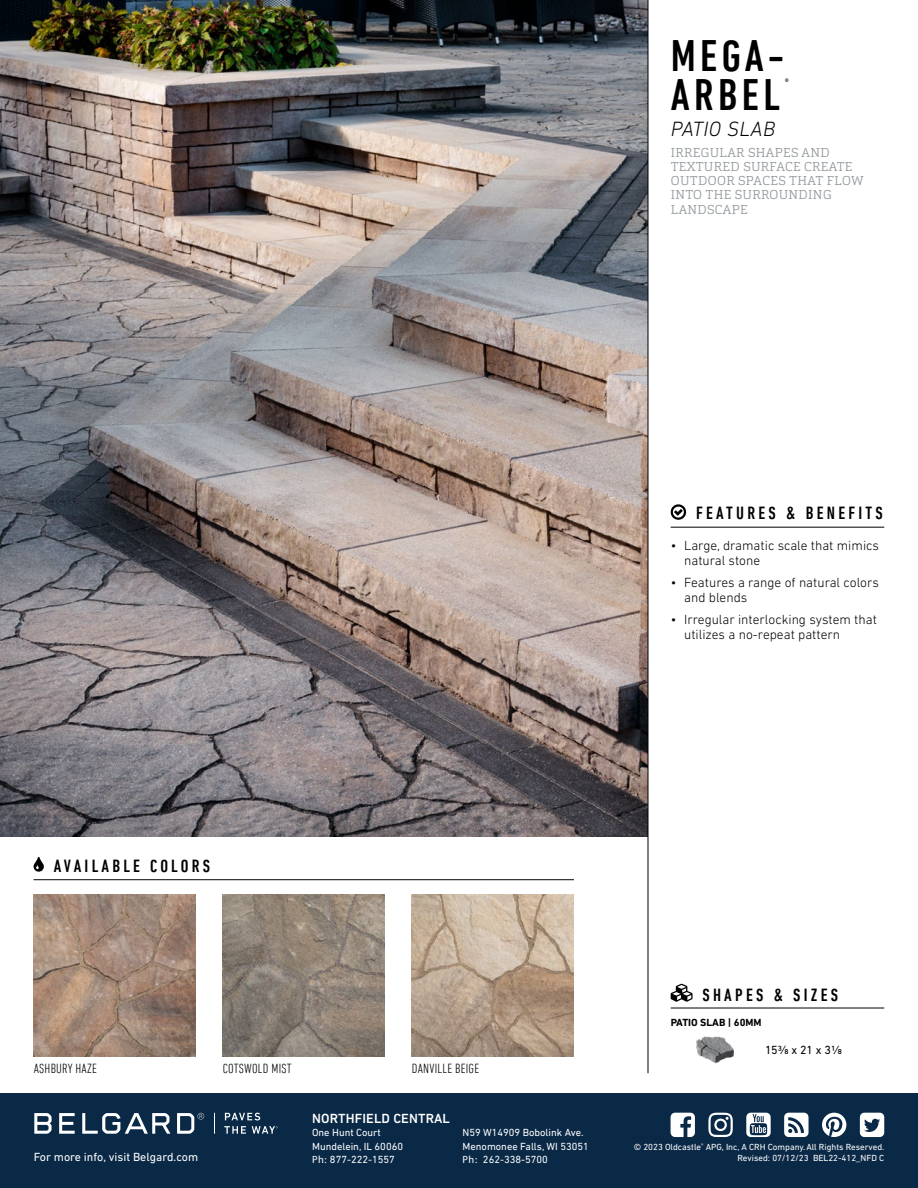
<style>
.page{position:relative;width:918px;height:1188px;background:#fff}
.page>*{position:absolute;margin:0;border:0;box-sizing:border-box;transform-origin:0 0}
.t1{font:500 condensed 45px/39px "DIN Next LT Pro";letter-spacing:.1em;color:#000}
.t2{font:italic 300 21px "DIN Next LT Pro";letter-spacing:.02em;color:#000}
.t3{font:500 condensed 18px "DIN Next LT Pro";letter-spacing:.18em;color:#000}
.t4{font:300 13.5px/15px "DIN Next LT Pro";color:#000}
.t5{font:300 condensed 13.5px "DIN Next LT Pro";letter-spacing:.02em;color:#000}
.t6{font:500 13.5px "DIN Next LT Pro";letter-spacing:.01em;color:#fff}
.t7{font:300 12.75px/14.2px "Cargan";letter-spacing:.02em;color:#959b9f}
.t8{font:12px "DIN Next LT Pro";color:#fff}
.t9{font:12px "DIN Next LT Pro";letter-spacing:-.01em;color:#000}
.t10{font:10.5px/13.5px "DIN Next LT Pro";color:#fff}
.t11{font:700 10.5px "DIN Next LT Pro";color:#000}
.t12{font:500 condensed 9.6px "DIN Next LT Pro";color:#000}
.t13{font:9px "DIN Next LT Pro";color:#fff}
.s1{font-family:"Myriad Pro"}
</style>
<div class="page">
<div style="left:0;top:1094px;width:918px;height:94px;background:#0a2947"></div>
<hr style="left:671px;top:527px;width:213px;height:1px;background:#000">
<svg style="left:671px;top:504px;width:15px;height:16px"></svg>
<img style="left:0;top:0;width:648px;height:836px">
<img style="left:34px;top:894px;width:162px;height:162px">
<img style="left:223px;top:894px;width:162px;height:162px">
<img style="left:412px;top:894px;width:162px;height:162px">
<hr style="left:34px;top:879px;width:540px;height:1px;background:#000">
<svg style="left:34px;top:857px;width:10px;height:15px"></svg>
<hr style="left:671px;top:1008px;width:213px;height:1px;background:#000">
<svg style="left:671px;top:984px;width:22px;height:18px"></svg>
<img style="left:696px;top:1036px;width:38px;height:27px">
<hr style="left:648px;top:0;width:1px;height:1073px;background:#000">
<svg style="left:225px;top:1113px;width:35px;height:7px"></svg>
<svg style="left:224px;top:1126px;width:22px;height:8px"></svg>
<svg style="left:34px;top:1113px;width:18px;height:21px"></svg>
<svg style="left:59px;top:1113px;width:16px;height:21px"></svg>
<svg style="left:82px;top:1113px;width:88px;height:21px"></svg>
<svg style="left:177px;top:1113px;width:27px;height:21px"></svg>
<svg style="left:214px;top:1113px;width:1px;height:21px"></svg>
<svg style="left:252px;top:1126px;width:26px;height:8px"></svg>
<svg style="left:822px;top:1113px;width:24px;height:24px"></svg>
<svg style="left:708px;top:1113px;width:25px;height:24px"></svg>
<svg style="left:671px;top:1113px;width:24px;height:24px"></svg>
<svg style="left:860px;top:1113px;width:24px;height:24px"></svg>
<svg style="left:746px;top:1113px;width:25px;height:24px"></svg>
<svg style="left:784px;top:1113px;width:25px;height:24px"></svg>
<h1 class="t1" style="left:671px;top:36px;width:115px">MEGA-<br>ARBEL</h1>
<p class="t12" style="left:785px;top:76px;width:6px">®</p>
<h2 class="t2" style="left:671px;top:116px;width:106px">PATIO SLAB</h2>
<p class="t7" style="left:671px;top:145px;width:195px">IRREGULAR SHAPES AND<br>TEXTURED SURFACE CREATE<br>OUTDOOR SPACES THAT FLOW<br>INTO THE SURROUNDING<br>LANDSCAPE</p>
<h3 class="t3" style="left:696px;top:502px;width:188px">FEATURES &amp; BENEFITS</h3>
<p class="t4" style="left:684px;top:538px;width:196px;text-indent:-14px">• Large, dramatic scale that mimics natural stone</p>
<p class="t4" style="left:684px;top:575px;width:196px;text-indent:-14px">• Features a range of natural colors and blends</p>
<p class="t4" style="left:684px;top:612px;width:194px;text-indent:-14px">• Irregular interlocking system that utilizes a no-repeat pattern</p>
<h3 class="t3" style="left:54px;top:855px;width:158px">AVAILABLE COLORS</h3>
<p class="t5" style="left:34px;top:1061px;width:65px">ASHBURY HAZE</p>
<p class="t5" style="left:223px;top:1061px;width:70px">COTSWOLD MIST</p>
<p class="t5" style="left:412px;top:1061px;width:69px">DANVILLE BEIGE</p>
<p class="t8" style="left:34px;top:1150px;width:166px">For more info, visit Belgard.com</p>
<p class="t6" style="left:312px;top:1110px;width:139px">NORTHFIELD CENTRAL</p>
<p class="t10" style="left:312px;top:1126px;width:92px">One Hunt Court<br>Mundelein, IL 60060<br><span class="s1">Ph:</span> 877-222-1557</p>
<p class="t10" style="left:463px;top:1126px;width:128px">N59 W14909 Bobolink Ave.<br>Menomonee Falls, WI 53051<br><span class="s1">Ph:</span> 262-338-5700</p>
<h3 class="t3" style="left:703px;top:984px;width:137px">SHAPES &amp; SIZES</h3>
<p class="t11" style="left:671px;top:1016px;width:92px">PATIO SLAB | 60MM</p>
<p class="t9" style="left:765px;top:1043px;width:78px">153/8 x 21 x 31/8</p>
<p class="t13" style="left:634px;top:1142px;width:252px">© 2023 Oldcastle<sup>®</sup> APG, Inc, A CRH Company.All Rights Reserved.</p>
<p class="t13" style="left:738px;top:1153px;width:148px">Revised: 07/12/23 BEL22-412_NFD C</p>
</div>
